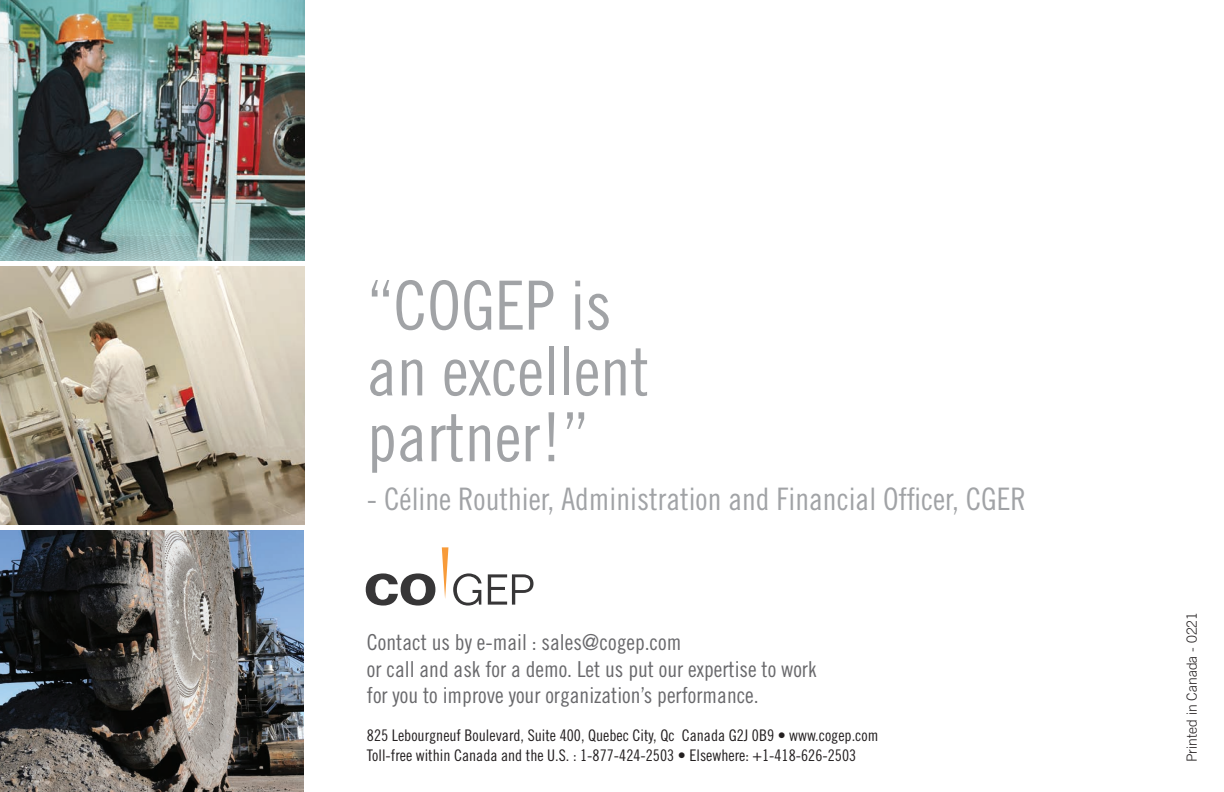
<style>
.page{position:relative;width:1224px;height:792px;background:#fff}
.page>*{position:absolute;margin:0;border:0;box-sizing:border-box;transform-origin:0 0}
.t1{font:67.8px/65.8px "Trade Gothic Cond Eighteen";color:#a1a3a6}
.t2{font:31px "Trade Gothic Cond Eighteen";color:#a1a3a6}
.t3{font:22px/26.4px "Trade Gothic Cond Eighteen";color:#69696c}
.t4{font:16px/19.2px "Trade Gothic Cond Eighteen";color:#231f20}
.t5{font:300 14px "Trade Gothic";color:#231f20}
</style>
<div class="page">
<img style="left:0;top:0;width:304px;height:792px">
<svg style="left:0;top:266px;width:304px;height:259px;background:#aba290"></svg>
<img style="left:0;top:530px;width:303px;height:262px">
<div style="left:0;top:261px;width:307px;height:5px;background:#fff"></div>
<div style="left:0;top:525px;width:307px;height:5px;background:#fff"></div>
<svg style="left:366px;top:573px;width:69px;height:33px"></svg>
<svg style="left:488px;top:574px;width:46px;height:31px"></svg>
<svg style="left:442px;top:547px;width:40px;height:59px"></svg>
<h1 class="t1" style="left:367px;top:272px;width:284px">“COGEP is an excellent partner!”</h1>
<h2 class="t2" style="left:367px;top:480px;width:661px">- Céline Routhier, Administration and Financial Officer, CGER</h2>
<h3 class="t3" style="left:367px;top:629px;width:451px">Contact us by e-mail : sales@cogep.com<br>or call and ask for a demo. Let us put our expertise to work for you to improve your organization’s performance.</h3>
<p class="t4" style="left:367px;top:726px;width:513px">825 Lebourgneuf Boulevard, Suite 400, Quebec City, Qc Canada G2J 0B9 • www.cogep.com<br>Toll-free within Canada and the U.S. : 1-877-424-2503 • Elsewhere: +1-418-626-2503</p>
<p class="t5" style="left:1183px;top:762px;width:152px;rotate:-90deg">Printed in Canada - 0221</p>
</div>
